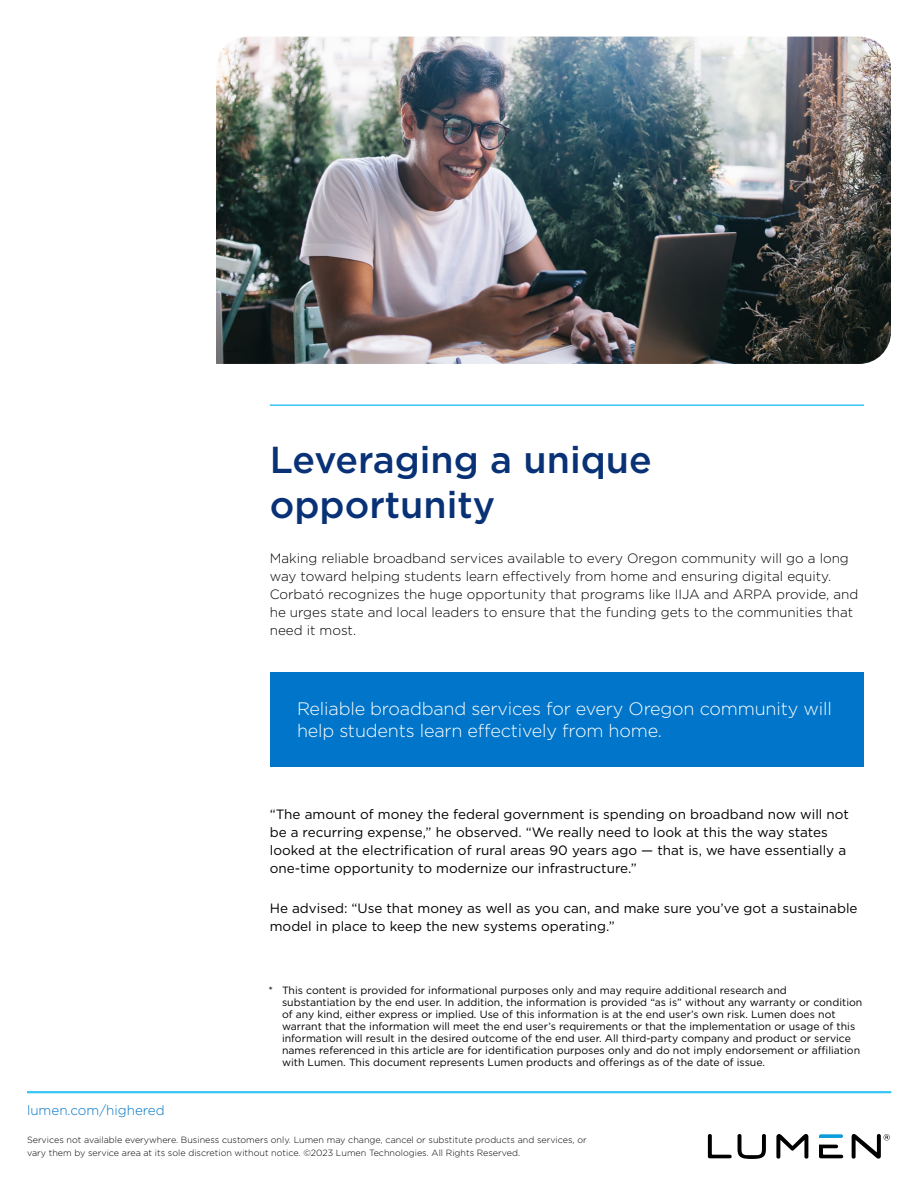
<style>
.page{position:relative;width:918px;height:1188px;background:#fff}
.page>*{position:absolute;margin:0;border:0;box-sizing:border-box;transform-origin:0 0}
.Heading_-_1_column{font:500 37.5px/45px "Gotham";color:#083176}
.Body_Copy_-_Call_Out{font:300 18px/22.5px "Gotham";letter-spacing:-.01em;color:#fff}
.Body_Copy_-_1_column{font:13.5px/18px "Gotham";color:#000}
.Body_Copy_-_1_column-2{font:300 13.5px/18px "Gotham";color:#000}
.Contact_Information{font:300 13.5px "Gotham";color:#0075c9}
.t1{font:10.5px/12px "Gotham";color:#000}
.Copyrights{font:300 9px/13.5px "Gotham";color:#000}
</style>
<div class="page">
<svg style="left:708px;top:1134px;width:24px;height:24px"></svg>
<svg style="left:738px;top:1134px;width:28px;height:25px"></svg>
<svg style="left:776px;top:1134px;width:32px;height:25px"></svg>
<svg style="left:819px;top:1134px;width:24px;height:4px"></svg>
<svg style="left:819px;top:1145px;width:24px;height:13px"></svg>
<svg style="left:852px;top:1134px;width:38px;height:25px"></svg>
<hr style="left:270px;top:404px;width:594px;height:2px;background:#38c6f4">
<img style="left:216px;top:37px;width:675px;height:327px">
<div style="left:270px;top:672px;width:594px;height:95px;background:#0075c9"></div>
<hr style="left:27px;top:1091px;width:864px;height:2px;background:#38c6f4">
<p class="Heading_-_1_column" style="left:270px;top:437px;width:384px">Leveraging a unique opportunity</p>
<p class="Body_Copy_-_1_column-2" style="left:270px;top:550px;width:590px">Making reliable broadband services available to every Oregon community will go a long way toward helping students learn effectively from home and ensuring digital equity.<br>Corbató recognizes the huge opportunity that programs like IIJA and ARPA provide, and he urges state and local leaders to ensure that the funding gets to the communities that need it most.</p>
<p class="Body_Copy_-_Call_Out" style="left:297px;top:697px;width:536px">Reliable broadband services for every Oregon community will help students learn effectively from home.</p>
<p class="Body_Copy_-_1_column" style="left:270px;top:805px;width:581px">“The amount of money the federal government is spending on broadband now will not be a recurring expense,” he observed. “We really need to look at this the way states looked at the electrification of rural areas 90 years ago — that is, we have essentially a one-time opportunity to modernize our infrastructure.”</p>
<p class="Body_Copy_-_1_column" style="left:270px;top:899px;width:589px">He advised: “Use that money as well as you can, and make sure you’ve got a sustainable model in place to keep the new systems operating.”</p>
<p class="Contact_Information" style="left:27px;top:1103px;width:139px">lumen.com/highered</p>
<p class="t1" style="left:282px;top:984px;width:582px;text-indent:-14px">* This content is provided for informational purposes only and may require additional research and substantiation by the end user. In addition, the information is provided “as is” without any warranty or condition of any kind, either express or implied. Use of this information is at the end user’s own risk. Lumen does not warrant that the information will meet the end user’s requirements or that the implementation or usage of this information will result in the desired outcome of the end user. All third-party company and product or service names referenced in this article are for identification purposes only and do not imply endorsement or affiliation with Lumen. This document represents Lumen products and offerings as of the date of issue.</p>
<p class="Copyrights" style="left:27px;top:1133px;width:561px">Services not available everywhere. Business customers only. Lumen may change, cancel or substitute products and services, or vary them by service area at its sole discretion without notice. ©2023 Lumen Technologies. All Rights Reserved.</p>
</div>
